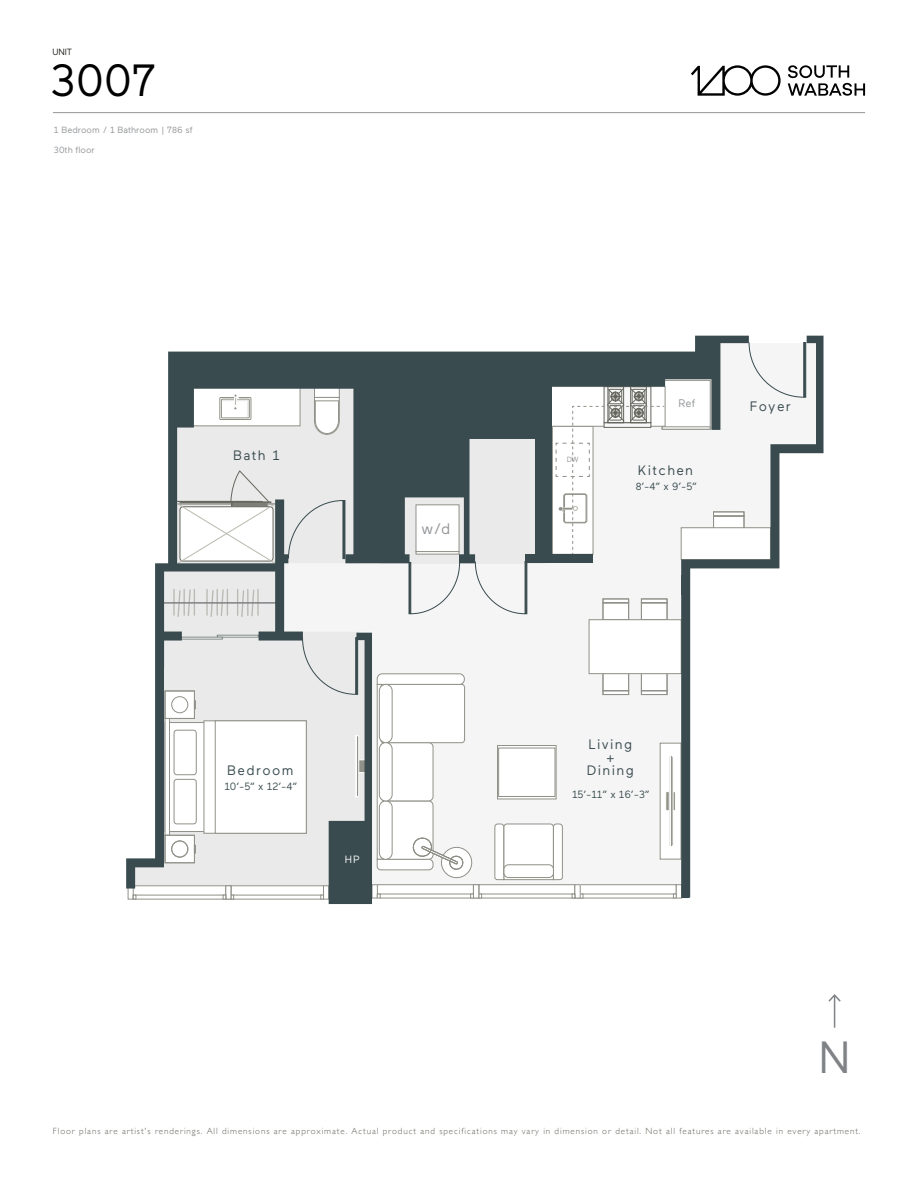
<style>
.page{position:relative;width:918px;height:1188px;background:#fff}
.page>*{position:absolute;margin:0;border:0;box-sizing:border-box;transform-origin:0 0}
.t1{font:45px "Maax";color:#010101}
.t2{font:45px "Maax";color:#808386}
.t3{font:15.15px "Maax";color:#939598}
.t4{font:13.65px/13.4px "Maax";letter-spacing:.1em;color:#394b4e;text-align:center}
.t5{font:10.95px "Maax";color:#939598}
.t6{font:10.5px "Maax";color:#394b4e}
.t7{font:10.5px "Maax";color:#fff}
.t8{font:300 9px "Gill Sans";letter-spacing:.1em;color:#65675e}
.t9{font:9px "Maax";color:#939598}
.t10{font:9px "Maax";color:#1d1d1b}
.t11{font:7.5px "Maax";color:#939598}
</style>
<div class="page">
<svg style="left:691px;top:65px;width:90px;height:31px"></svg>
<svg style="left:788px;top:65px;width:77px;height:31px"></svg>
<hr style="left:53px;top:112px;width:812px;height:1px;background:#939598">
<svg style="left:582px;top:893px;width:92px;height:1px"></svg>
<div style="left:580px;top:885px;width:96px;height:13px;border:1px solid #909188"></div>
<svg style="left:676px;top:889px;width:5px;height:9px"></svg>
<div style="left:580px;top:894px;width:96px;height:4px;border:1px solid #909188"></div>
<svg style="left:673px;top:894px;width:3px;height:4px"></svg>
<svg style="left:482px;top:893px;width:91px;height:1px"></svg>
<div style="left:479px;top:885px;width:96px;height:13px;border:1px solid #909188"></div>
<div style="left:479px;top:894px;width:96px;height:4px;border:1px solid #909188"></div>
<svg style="left:572px;top:894px;width:11px;height:4px"></svg>
<svg style="left:233px;top:894px;width:69px;height:1px"></svg>
<div style="left:231px;top:886px;width:93px;height:13px;border:1px solid #909188"></div>
<div style="left:231px;top:895px;width:93px;height:4px;border:1px solid #909188"></div>
<svg style="left:135px;top:894px;width:89px;height:1px"></svg>
<div style="left:133px;top:886px;width:93px;height:13px;border:1px solid #909188"></div>
<svg style="left:226px;top:889px;width:5px;height:6px"></svg>
<div style="left:128px;top:886px;width:5px;height:13px;border:1px solid #909188"></div>
<div style="left:133px;top:895px;width:93px;height:4px;border:1px solid #909188"></div>
<svg style="left:223px;top:895px;width:11px;height:4px"></svg>
<svg style="left:133px;top:895px;width:3px;height:4px"></svg>
<svg style="left:681px;top:336px;width:143px;height:562px"></svg>
<svg style="left:126px;top:336px;width:623px;height:553px"></svg>
<svg style="left:302px;top:633px;width:180px;height:271px"></svg>
<hr style="left:834px;top:996px;width:1px;height:32px;background:#808386">
<svg style="left:828px;top:994px;width:13px;height:8px"></svg>
<p class="t10" style="left:52px;top:47px;width:21px">UNIT</p>
<h1 class="t1" style="left:51px;top:56px;width:107px">3007</h1>
<p class="t9" style="left:54px;top:125px;width:140px">1 Bedroom / 1 Bathroom | 786 sf</p>
<p class="t9" style="left:54px;top:145px;width:42px">30th floor</p>
<h3 class="t4" style="left:233px;top:449px;width:48px">Bath 1</h3>
<h2 class="t3" style="left:421px;top:520px;width:30px">w/d</h2>
<h3 class="t4" style="left:227px;top:764px;width:68px">Bedroom</h3>
<p class="t6" style="left:224px;top:781px;width:74px">10’-5” x 12’-4”</p>
<p class="t7" style="left:345px;top:853px;width:16px">HP</p>
<p class="t11" style="left:567px;top:456px;width:13px">DW</p>
<p class="t5" style="left:678px;top:397px;width:18px">Ref</p>
<h3 class="t4" style="left:638px;top:464px;width:56px">Kitchen</h3>
<p class="t6" style="left:636px;top:481px;width:63px">8’-4” x 9’-5”</p>
<h3 class="t4" style="left:750px;top:400px;width:43px">Foyer</h3>
<h3 class="t4" style="left:587px;top:738px;width:48px">Living +<br>Dining</h3>
<p class="t6" style="left:572px;top:788px;width:79px">15’-11” x 16’-3”</p>
<h1 class="t2" style="left:819px;top:1034px;width:34px">N</h1>
<p class="t8" style="left:53px;top:1124px;width:809px">Floor plans are artist's renderings. All dimensions are approximate. Actual product and specifications may vary in dimension or detail. Not all features are available in every apartment.</p>
</div>
